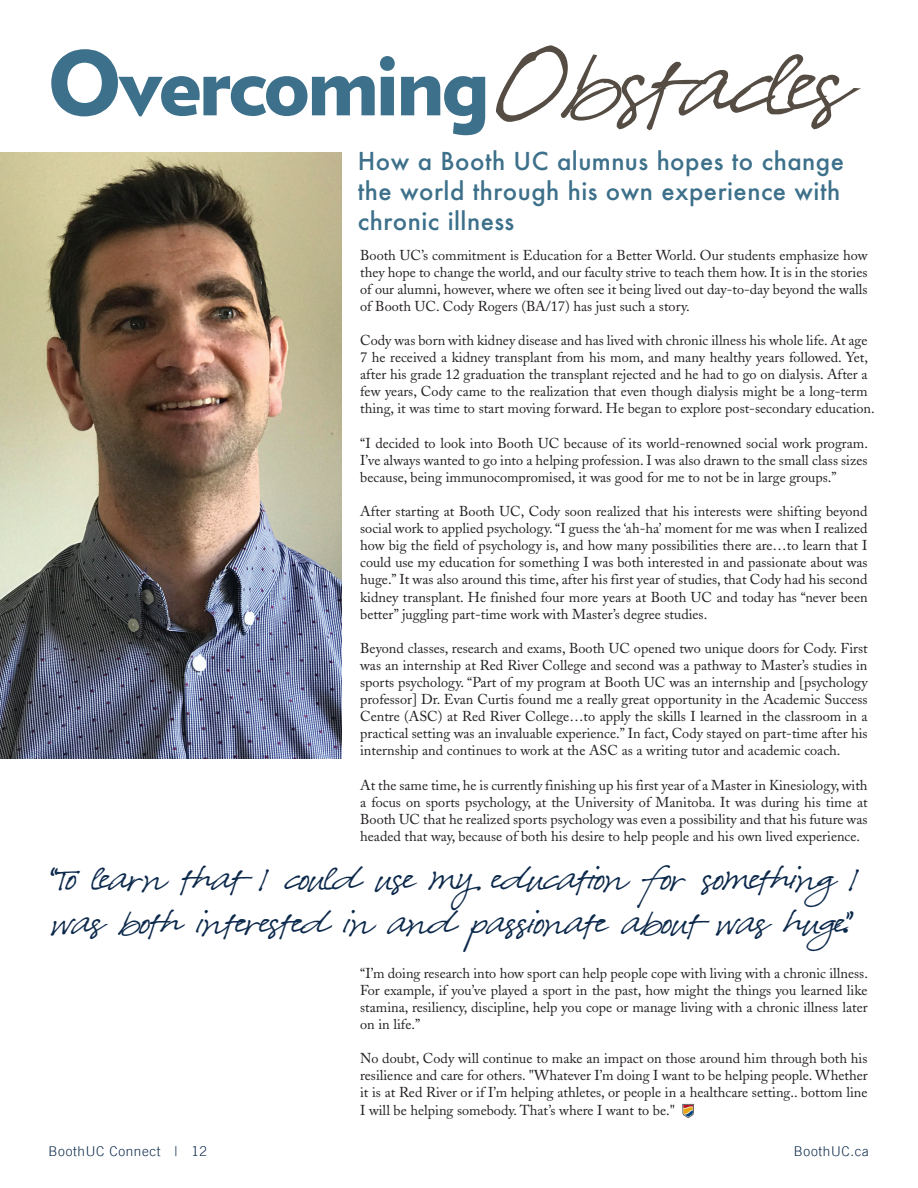
<style>
.page{position:relative;width:918px;height:1188px;background:#fff}
.page>*{position:absolute;margin:0;border:0;box-sizing:border-box;transform-origin:0 0}
.t1{font:900 88.8px "Verlag";letter-spacing:-.04em;color:#3d708a}
.t2{font:24px/43.5px "Pea Olson";letter-spacing:-.085em;color:#0c294b}
.t3{font:500 24px/30px "Futura";letter-spacing:.02em;color:#3d708a}
.t4{font:14.25px/17.1px "Adobe Caslon";color:#231f20;text-align:justify}
.t5{font:300 13.5px "Trade Gothic LT";letter-spacing:.05em;color:#0c294b}
.s1{font-family:"Pea Olson";font-weight:400;font-size:94.35px;color:#554d44}
.s2{font-family:"Pea Olson";font-weight:400;font-size:65.25px;color:#554d44}
</style>
<div class="page">
<img style="left:0;top:152px;width:341px;height:606px">
<svg style="left:682px;top:1104px;width:12px;height:14px"></svg>
<h1 class="t1" style="left:46px;top:10px;width:803px">Overcoming<span class="s1">O</span><span class="s2">bstacles</span></h1>
<h2 class="t3" style="left:358px;top:146px;width:488px">How a Booth UC alumnus hopes to change the world through his own experience with chronic illness</h2>
<p class="t4" style="left:360px;top:246px;width:509px">Booth UC’s commitment is Education for a Better World. Our students emphasize how they hope to change the world, and our faculty strive to teach them how. It is in the stories of our alumni, however, where we often see it being lived out day-to-day beyond the walls of Booth UC. Cody Rogers (BA/17) has just such a story.</p>
<p class="t4" style="left:360px;top:332px;width:516px;text-align:left">Cody was born with kidney disease and has lived with chronic illness his whole life. At age 7 he received a kidney transplant from his mom, and many healthy years followed. Yet, after his grade 12 graduation the transplant rejected and he had to go on dialysis. After a few years, Cody came to the realization that even though dialysis might be a long-term thing, it was time to start moving forward. He began to explore post-secondary education.</p>
<p class="t4" style="left:360px;top:434px;width:509px">“I decided to look into Booth UC because of its world-renowned social work program.<br>I’ve always wanted to go into a helping profession. I was also drawn to the small class sizes because, being immunocompromised, it was good for me to not be in large groups.”</p>
<p class="t4" style="left:360px;top:503px;width:509px">After starting at Booth UC, Cody soon realized that his interests were shifting beyond social work to applied psychology. “I guess the ‘ah-ha’ moment for me was when I realized how big the field of psychology is, and how many possibilities there are…to learn that I could use my education for something I was both interested in and passionate about was huge.” It was also around this time, after his first year of studies, that Cody had his second kidney transplant. He finished four more years at Booth UC and today has “never been better” juggling part-time work with Master’s degree studies.</p>
<p class="t4" style="left:360px;top:640px;width:509px">Beyond classes, research and exams, Booth UC opened two unique doors for Cody. First was an internship at Red River College and second was a pathway to Master’s studies in sports psychology. “Part of my program at Booth UC was an internship and [psychology professor] Dr. Evan Curtis found me a really great opportunity in the Academic Success Centre (ASC) at Red River College…to apply the skills I learned in the classroom in a practical setting was an invaluable experience.” In fact, Cody stayed on part-time after his internship and continues to work at the ASC as a writing tutor and academic coach.</p>
<p class="t4" style="left:360px;top:776px;width:509px">At the same time, he is currently finishing up his first year of a Master in Kinesiology, with a focus on sports psychology, at the University of Manitoba. It was during his time at Booth UC that he realized sports psychology was even a possibility and that his future was headed that way, because of both his desire to help people and his own lived experience.</p>
<h2 class="t2" style="left:51px;top:859px;width:810px">“To learn that I could use my education for somethingI was both interested in and passionate about was huge.”</h2>
<p class="t4" style="left:360px;top:965px;width:509px">“I’m doing research into how sport can help people cope with living with a chronic illness.<br>For example, if you’ve played a sport in the past, how might the things you learned like stamina, resiliency, discipline, help you cope or manage living with a chronic illness later on in life.”</p>
<p class="t4" style="left:360px;top:1050px;width:509px">No doubt, Cody will continue to make an impact on those around him through both his resilience and care for others. "Whatever I’m doing I want to be helping people. Whether it is at Red River or if I’m helping athletes, or people in a healthcare setting.. bottom line I will be helping somebody. That’s where I want to be."</p>
<p class="t5" style="left:49px;top:1143px;width:160px">BoothUC Connect | 12</p>
<p class="t5" style="left:794px;top:1143px;width:76px">BoothUC.ca</p>
</div>
